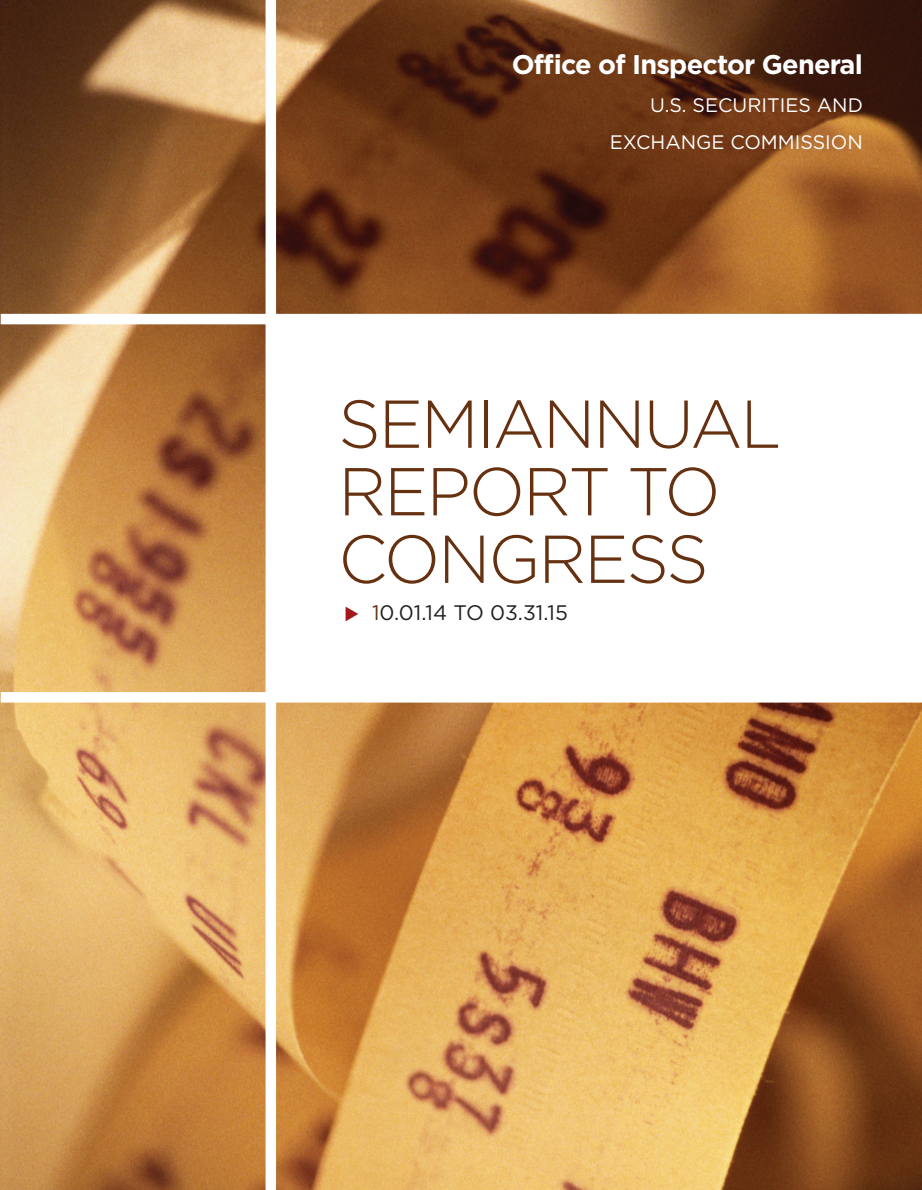
<style>
.page{position:relative;width:922px;height:1190px;background:#fff}
.page>*{position:absolute;margin:0;border:0;box-sizing:border-box;transform-origin:0 0}
.t1{font:300 67.5px/67.5px "Gotham HTF";letter-spacing:-.03em;color:#663111}
.t2{font:700 27px "Gotham HTF";letter-spacing:-.03em;color:#fff}
.t3{font:21px "Gotham HTF";color:#231f20}
.t4{font:19.5px/37.5px "Gotham HTF";color:#fff;text-align:right}
.s1{color:#663111}
</style>
<div class="page">
<img style="left:1px;top:0;width:920px;height:1189px">
<div style="left:265px;top:0;width:11px;height:1189px;background:#fff"></div>
<div style="left:1px;top:692px;width:920px;height:10px;background:#fff"></div>
<div style="left:1px;top:314px;width:920px;height:10px;background:#fff"></div>
<div style="left:271px;top:319px;width:650px;height:378px;background:#fff"></div>
<h1 class="t2" style="left:511px;top:49px;width:353px">Office of Inspector General</h1>
<h1 class="t4" style="left:610px;top:86px;width:254px">U.S. SECURITIES AND<br>EXCHANGE COMMISSION</h1>
<h2 class="t1" style="left:338px;top:389px;width:444px">SEMIANNUAL<br>REPORT TO<br>CONGRESS</h2>
<p class="t3" style="left:372px;top:601px;width:197px"><span class="s1">1</span>0.01.14 TO 03.31.15</p>
</div>
